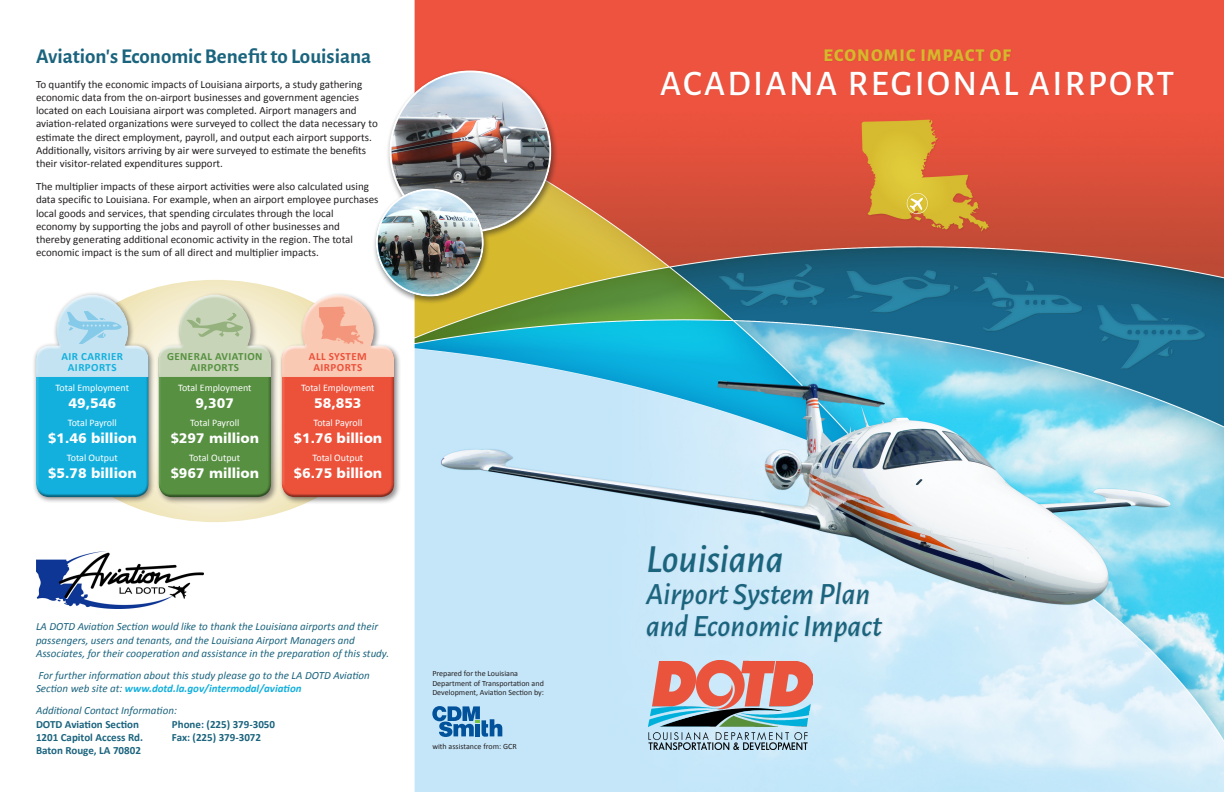
<style>
.page{position:relative;width:1224px;height:792px;background:#fff}
.page>*{position:absolute;margin:0;border:0;box-sizing:border-box;transform-origin:0 0}
.t1{font:italic 500 40px "Alegreya Sans";color:#1b647e}
.airport_title{font:500 36px "Alegreya Sans";letter-spacing:.065em;color:#fff}
.t2{font:italic 500 31px/32px "Alegreya Sans";color:#1b647e}
.t3{font:700 21px "Alegreya Sans";color:#1b647e}
.t4{font:800 18px "Alegreya Sans";letter-spacing:.065em;color:#d6b82b}
.t5{font:14px "Humanist 777 BT Black B";color:#fff}
.t6{font:11px/13.2px "Calibri";color:#231f20}
.t7{font:italic 11px/13.2px "Calibri";color:#1b647e}
.t8{font:700 11px/13.2px "Calibri";color:#1b647e}
.t9{font:700 11px/11px "Calibri";letter-spacing:.04em;color:#569040;text-align:center}
.t10{font:700 11px/11px "Calibri";letter-spacing:.04em;color:#13b0dd;text-align:center}
.t11{font:700 11px/11px "Calibri";letter-spacing:.04em;color:#ec513a;text-align:center}
.t12{font:10px "Calibri";color:#fff}
.t13{font:8px/9.6px "Calibri";color:#231f20}
.s1{font-weight:700;color:#13b0dd}
</style>
<div class="page">
<img style="left:97px;top:0;width:1127px;height:792px">
<svg style="left:46px;top:280px;width:338px;height:242px;background:#f2e9c5"></svg>
<div style="left:373px;top:69px;width:185px;height:236px;background:#231f20;opacity:.5"></div>
<div style="left:388px;top:69px;width:164px;height:101px;background:#fff;opacity:.75"></div>
<div style="left:388px;top:86px;width:164px;height:147px;background:#fff;opacity:.75"></div>
<div style="left:374px;top:187px;width:110px;height:68px;background:#d5ebf6;opacity:.75"></div>
<div style="left:374px;top:199px;width:110px;height:98px;background:#13b0dd;opacity:.75"></div>
<div style="left:32px;top:291px;width:123px;height:213px;background:#231f20;opacity:.5"></div>
<div style="left:36px;top:351px;width:114px;height:146px;background:#231f20;opacity:.5"></div>
<svg style="left:36px;top:295px;width:113px;height:82px;background:#cde5eb"></svg>
<div style="left:156px;top:292px;width:123px;height:213px;background:#231f20;opacity:.5"></div>
<div style="left:158px;top:351px;width:114px;height:146px;background:#569040"></div>
<svg style="left:158px;top:295px;width:113px;height:82px;background:#d1d9bc"></svg>
<div style="left:279px;top:292px;width:123px;height:213px;background:#231f20;opacity:.5"></div>
<div style="left:281px;top:351px;width:114px;height:146px;background:#231f20;opacity:.5"></div>
<svg style="left:282px;top:295px;width:112px;height:82px;background:#f7cfbc"></svg>
<svg style="left:432px;top:706px;width:70px;height:31px;background:#5f99c6"></svg>
<img style="left:36px;top:552px;width:168px;height:56px">
<div style="left:645px;top:544px;width:239px;height:100px;background:#231f20;opacity:.1"></div>
<img style="left:648px;top:661px;width:165px;height:89px">
<div style="left:824px;top:48px;width:189px;height:15px;background:#e6503d"></div>
<div style="left:660px;top:71px;width:515px;height:26px;background:#231f20;opacity:.1"></div>
<div style="left:906px;top:192px;width:24px;height:24px;background:#d6b82b;opacity:.5"></div>
<svg style="left:907px;top:193px;width:21px;height:21px"></svg>
<h3 class="t3" style="left:36px;top:41px;width:337px">Aviation’s Economic Benefit to Louisiana</h3>
<p class="t6" style="left:36px;top:78px;width:343px">To quantify the economic impacts of Louisiana airports, a study gathering economic data from the on-airport businesses and government agencies located on each Louisiana airport was completed. Airport managers and aviation-related organizations were surveyed to collect the data necessary to estimate the direct employment, payroll, and output each airport supports.<br>Additionally, visitors arriving by air were surveyed to estimate the benefits their visitor-related expenditures support.</p>
<p class="t6" style="left:36px;top:180px;width:344px">The multiplier impacts of these airport activities were also calculated using data specific to Louisiana. For example, when an airport employee purchases local goods and services, that spending circulates through the local<br>economy by supporting the jobs and payroll of other businesses and<br>thereby generating additional economic activity in the region. The total economic impact is the sum of all direct and multiplier impacts.</p>
<p class="t10" style="left:62px;top:350px;width:63px">AIR CARRIER<br>AIRPORTS</p>
<p class="t12" style="left:56px;top:381px;width:75px">Total Employment</p>
<p class="t5" style="left:69px;top:394px;width:49px">49,546</p>
<p class="t12" style="left:68px;top:416px;width:51px">Total Payroll</p>
<p class="t5" style="left:48px;top:429px;width:90px">$1.46 billion</p>
<p class="t12" style="left:67px;top:451px;width:52px">Total Output</p>
<p class="t5" style="left:48px;top:464px;width:90px">$5.78 billion</p>
<p class="t9" style="left:167px;top:350px;width:97px">GENERAL AVIATION<br>AIRPORTS</p>
<p class="t12" style="left:178px;top:381px;width:75px">Total Employment</p>
<p class="t5" style="left:195px;top:394px;width:40px">9,307</p>
<p class="t12" style="left:190px;top:416px;width:51px">Total Payroll</p>
<p class="t5" style="left:170px;top:429px;width:90px">$297 million</p>
<p class="t12" style="left:189px;top:451px;width:52px">Total Output</p>
<p class="t5" style="left:170px;top:464px;width:90px">$967 million</p>
<p class="t11" style="left:309px;top:350px;width:59px">ALL SYSTEM<br>AIRPORTS</p>
<p class="t12" style="left:301px;top:381px;width:75px">Total Employment</p>
<p class="t5" style="left:314px;top:394px;width:49px">58,853</p>
<p class="t12" style="left:313px;top:416px;width:51px">Total Payroll</p>
<p class="t5" style="left:294px;top:429px;width:90px">$1.76 billion</p>
<p class="t12" style="left:312px;top:451px;width:52px">Total Output</p>
<p class="t5" style="left:294px;top:464px;width:90px">$6.75 billion</p>
<p class="t7" style="left:36px;top:620px;width:355px">LA DOTD Aviation Section would like to thank the Louisiana airports and their passengers, users and tenants, and the Louisiana Airport Managers and<br>Associates, for their cooperation and assistance in the preparation of this study.</p>
<p class="t7" style="left:36px;top:668px;width:335px">For further information about this study please go to the LA DOTD Aviation<br>Section web site at: <span class="s1">www.dotd.la.gov/intermodal/aviation</span></p>
<p class="t7" style="left:36px;top:704px;width:142px">Additional Contact Information:</p>
<p class="t8" style="left:36px;top:718px;width:109px">DOTD Aviation Section<br>1201 Capitol Access Rd.<br>Baton Rouge, LA 70802</p>
<p class="t8" style="left:172px;top:718px;width:105px">Phone: (225) 379-3050<br>Fax: (225) 379-3072</p>
<p class="t13" style="left:432px;top:669px;width:113px">Prepared for the Louisiana<br>Department of Transportation and<br>Development, Aviation Section by:</p>
<p class="t13" style="left:432px;top:741px;width:86px">with assistance from: GCR</p>
<h3 class="t4" style="left:823px;top:41px;width:189px">ECONOMIC IMPACT OF</h3>
<p class="airport_title" style="left:660px;top:58px;width:516px">ACADIANA REGIONAL AIRPORT</p>
<h1 class="t1" style="left:646px;top:531px;width:139px">Louisiana</h1>
<h3 class="t2" style="left:646px;top:576px;width:238px">Airport System Plan and Economic Impact</h3>
</div>
